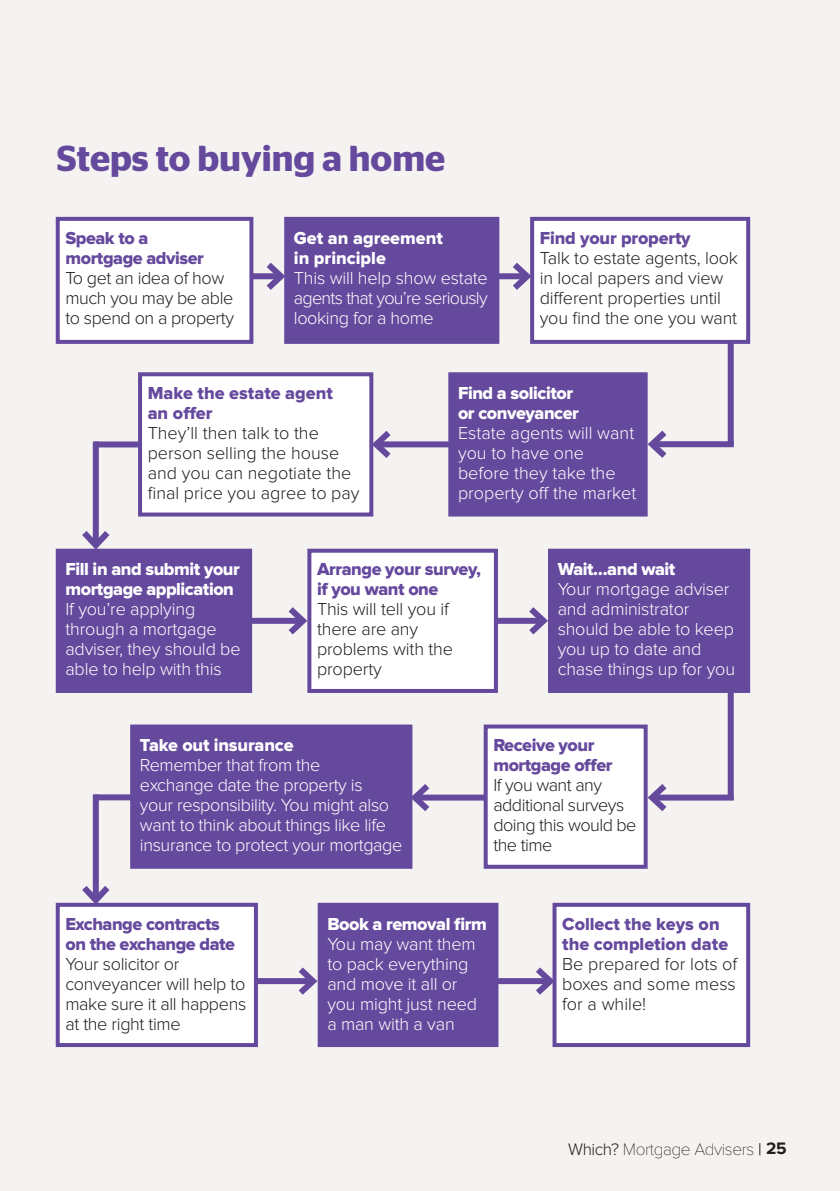
<style>
.page{position:relative;width:840px;height:1191px;background:#fff}
.page>*{position:absolute;margin:0;border:0;box-sizing:border-box;transform-origin:0 0}
.t1{font:600 36px "Stag Sans";color:#65499d}
.t2{font:300 18px/20px "Proxima Nova";letter-spacing:-.01em;color:#fff}
.t3{font:300 18px/20px "Proxima Nova";letter-spacing:-.01em;color:#221f1f}
.t4{font:800 18px/20px "Proxima Nova";letter-spacing:-.025em;color:#65499d}
.t5{font:800 18px/20px "Proxima Nova";letter-spacing:-.025em;color:#fff}
.t6{font:800 18px/20px "Proxima Nova";color:#65499d}
.t7{font:300 18px/20px "Proxima Nova";letter-spacing:-.03em;color:#221f1f}
.t8{font:800 18px/20px "Proxima Nova";color:#fff}
.t9{font:100 17.2px "Proxima Nova";letter-spacing:-.025em;color:#221f1f}
.s1{font-weight:300}
.s2{font-weight:400}
.s3{font-weight:700}
</style>
<div class="page">
<div style="left:0;top:0;width:839px;height:1191px;background:#f5f3f1"></div>
<div style="left:493px;top:618px;width:50px;height:6px;background:#65499d"></div>
<svg style="left:522px;top:607px;width:25px;height:28px"></svg>
<div style="left:248px;top:618px;width:55px;height:6px;background:#65499d"></div>
<svg style="left:282px;top:607px;width:25px;height:28px"></svg>
<div style="left:554px;top:904px;width:193px;height:141px;background:#fff"></div>
<div style="left:552px;top:902px;width:197px;height:145px;border:4px solid #65499d"></div>
<div style="left:245px;top:273px;width:36px;height:6px;background:#65499d"></div>
<svg style="left:260px;top:262px;width:24px;height:28px"></svg>
<div style="left:490px;top:273px;width:37px;height:6px;background:#65499d"></div>
<svg style="left:506px;top:262px;width:24px;height:28px"></svg>
<div style="left:376px;top:441px;width:107px;height:6px;background:#65499d"></div>
<svg style="left:373px;top:424px;width:24px;height:40px"></svg>
<div style="left:236px;top:978px;width:77px;height:6px;background:#65499d"></div>
<svg style="left:292px;top:967px;width:25px;height:28px"></svg>
<div style="left:473px;top:978px;width:77px;height:6px;background:#65499d"></div>
<svg style="left:529px;top:961px;width:28px;height:40px"></svg>
<div style="left:651px;top:441px;width:82px;height:6px;background:#65499d"></div>
<svg style="left:647px;top:424px;width:25px;height:40px"></svg>
<div style="left:727px;top:332px;width:6px;height:114px;background:#65499d"></div>
<div style="left:651px;top:794px;width:82px;height:6px;background:#65499d"></div>
<svg style="left:647px;top:777px;width:25px;height:40px"></svg>
<div style="left:727px;top:685px;width:6px;height:115px;background:#65499d"></div>
<div style="left:93px;top:441px;width:6px;height:104px;background:#65499d"></div>
<svg style="left:82px;top:524px;width:28px;height:24px"></svg>
<div style="left:95px;top:441px;width:51px;height:6px;background:#65499d"></div>
<div style="left:93px;top:794px;width:6px;height:106px;background:#65499d"></div>
<svg style="left:82px;top:879px;width:28px;height:23px"></svg>
<div style="left:95px;top:794px;width:51px;height:6px;background:#65499d"></div>
<div style="left:58px;top:219px;width:193px;height:123px;background:#fff"></div>
<div style="left:56px;top:217px;width:197px;height:127px;border:4px solid #65499d"></div>
<div style="left:286px;top:219px;width:211px;height:123px;background:#65499d"></div>
<div style="left:284px;top:217px;width:215px;height:127px;border:4px solid #65499d"></div>
<div style="left:532px;top:219px;width:215px;height:123px;background:#fff"></div>
<div style="left:530px;top:217px;width:219px;height:127px;border:4px solid #65499d"></div>
<div style="left:450px;top:374px;width:195px;height:140px;background:#65499d"></div>
<div style="left:448px;top:372px;width:199px;height:144px;border:4px solid #65499d"></div>
<div style="left:140px;top:374px;width:231px;height:140px;background:#fff"></div>
<div style="left:138px;top:372px;width:235px;height:144px;border:4px solid #65499d"></div>
<div style="left:58px;top:550px;width:192px;height:141px;background:#65499d"></div>
<div style="left:56px;top:548px;width:196px;height:145px;border:4px solid #65499d"></div>
<div style="left:309px;top:550px;width:186px;height:141px;background:#fff"></div>
<div style="left:307px;top:548px;width:190px;height:145px;border:4px solid #65499d"></div>
<div style="left:549px;top:550px;width:198px;height:141px;background:#65499d"></div>
<div style="left:547px;top:548px;width:202px;height:145px;border:4px solid #65499d"></div>
<div style="left:414px;top:794px;width:111px;height:6px;background:#65499d"></div>
<svg style="left:412px;top:777px;width:23px;height:40px"></svg>
<div style="left:132px;top:726px;width:278px;height:140px;background:#65499d"></div>
<div style="left:130px;top:724px;width:282px;height:144px;border:4px solid #65499d"></div>
<div style="left:485px;top:726px;width:160px;height:140px;background:#fff"></div>
<div style="left:483px;top:724px;width:164px;height:144px;border:4px solid #65499d"></div>
<div style="left:58px;top:904px;width:198px;height:141px;background:#fff"></div>
<div style="left:56px;top:902px;width:202px;height:145px;border:4px solid #65499d"></div>
<div style="left:319px;top:904px;width:177px;height:141px;background:#65499d"></div>
<div style="left:317px;top:902px;width:181px;height:145px;border:4px solid #65499d"></div>
<h1 class="t1" style="left:57px;top:144px;width:390px">Steps to buying a home</h1>
<p class="t4" style="left:65px;top:229px;width:140px">Speak to a mortgage adviser</p>
<p class="t3" style="left:65px;top:269px;width:170px">To get an idea of how much you may be able to spend on a property</p>
<p class="t8" style="left:294px;top:229px;width:150px">Get an agreement in principle</p>
<p class="t2" style="left:294px;top:269px;width:195px;text-align:justify">This will help show estate agents that you’re seriously looking for a home</p>
<p class="t4" style="left:539px;top:229px;width:152px">Find your property</p>
<p class="t3" style="left:539px;top:249px;width:199px">Talk to estate agents, look in local papers and view different properties until you find the one you want</p>
<p class="t6" style="left:148px;top:384px;width:186px">Make the estate agent an offer</p>
<p class="t3" style="left:148px;top:424px;width:213px">They’ll then talk to the person selling the house and you can negotiate the final price you agree to pay</p>
<p class="t5" style="left:457px;top:384px;width:122px">Find a solicitor or conveyancer</p>
<p class="t2" style="left:457px;top:424px;width:180px">Estate agents will want you to have one before they take the property off the market</p>
<p class="t5" style="left:65px;top:560px;width:176px">Fill in and submit your mortgage application</p>
<p class="t2" style="left:65px;top:600px;width:176px">If you’re applying through a mortgage adviser, they should be able to help with this</p>
<p class="t4" style="left:317px;top:560px;width:165px">Arrange your survey, if you want one</p>
<p class="t3" style="left:317px;top:600px;width:137px">This will tell you if there are any problems with the property</p>
<p class="t5" style="left:557px;top:560px;width:119px">Wait…and wait</p>
<p class="t2" style="left:557px;top:580px;width:179px">Your mortgage adviser and administrator should be able to keep you up to date and chase things up for you</p>
<p class="t5" style="left:140px;top:736px;width:155px">Take out insurance</p>
<p class="t2" style="left:140px;top:756px;width:264px">Remember that from the<br>exchange date the property is<br>your responsibility. You might also want to think about things like life insurance to protect your mortgage</p>
<p class="t4" style="left:493px;top:736px;width:121px">Receive your mortgage offer</p>
<p class="t7" style="left:493px;top:776px;width:144px">If you want any additional surveys doing this would be the time</p>
<p class="t4" style="left:65px;top:914px;width:171px">Exchange contracts on the exchange date</p>
<p class="t3" style="left:65px;top:954px;width:182px">Your solicitor or conveyancer will help to make sure it all happens at the right time</p>
<p class="t5" style="left:327px;top:914px;width:161px">Book a removal firm</p>
<p class="t2" style="left:327px;top:934px;width:151px">You may want them to pack everything and move it all or you might just need a man with a van</p>
<p class="t6" style="left:562px;top:914px;width:167px">Collect the keys on the completion date</p>
<p class="t3" style="left:562px;top:954px;width:176px;text-align:justify">Be prepared for lots of boxes and some mess for a while!</p>
<p class="t9" style="left:568px;top:1141px;width:220px"><span class="s1">Which?</span> Mortgage Advisers <span class="s2">|</span> <span class="s3">25</span></p>
</div>
